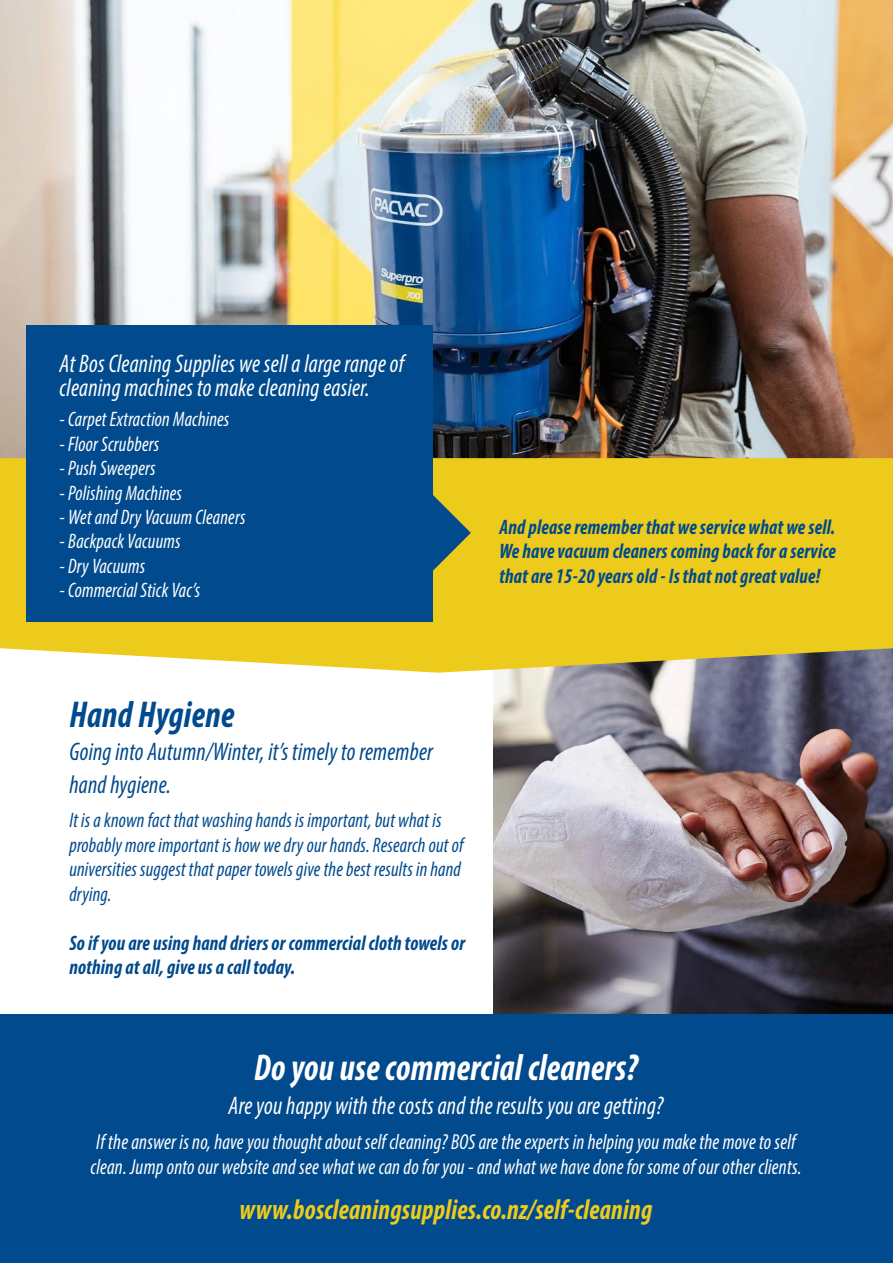
<style>
.page{position:relative;width:893px;height:1263px;background:#fff}
.page>*{position:absolute;margin:0;border:0;box-sizing:border-box;transform-origin:0 0}
.t1{font:italic 700 condensed 37.5px "Myriad Pro";letter-spacing:.01em;color:#fff;scale:.92 1}
.t2{font:italic 700 condensed 37.5px "Myriad Pro";letter-spacing:.01em;color:#004a8d;scale:.92 1}
.t3{font:italic 700 condensed 28.5px "Myriad Pro";letter-spacing:.01em;color:#edcb1c;scale:.92 1}
.t4{font:italic condensed 25.5px/24.5px "Myriad Pro";letter-spacing:.01em;color:#fff;scale:.92 1}
.t5{font:italic condensed 25.5px/33px "Myriad Pro";letter-spacing:.01em;color:#004a8d;scale:.92 1}
.t6{font:italic condensed 21.75px/24.5px "Myriad Pro";letter-spacing:.01em;color:#fff;scale:.92 1}
.t7{font:italic 700 condensed 21px/24.5px "Myriad Pro";letter-spacing:.01em;color:#004a8d;text-align:justify;scale:.92 1}
.t8{font:italic condensed 21px/24.5px "Myriad Pro";letter-spacing:.01em;color:#004a8d;scale:.92 1}
.t9{font:italic condensed 21px "Myriad Pro";letter-spacing:.01em;color:#fff;scale:.92 1}
</style>
<div class="page">
<img style="left:494px;top:673px;width:399px;height:342px">
<img style="left:0;top:0;width:893px;height:458px">
<svg style="left:0;top:458px;width:893px;height:215px;fill:#edcb1c"></svg>
<div style="left:26px;top:326px;width:407px;height:296px;background:#004a8d"></div>
<svg style="left:433px;top:479px;width:38px;height:108px"></svg>
<div style="left:0;top:1015px;width:893px;height:248px;background:#004a8d"></div>
<p class="t4" style="left:60px;top:351px;width:376px">At Bos Cleaning Supplies we sell a large range of cleaning machines to make cleaning easier.</p>
<p class="t9" style="left:60px;top:407px;width:186px">- Carpet Extraction Machines</p>
<p class="t9" style="left:60px;top:431px;width:110px">- Floor Scrubbers</p>
<p class="t9" style="left:60px;top:455px;width:106px">- Push Sweepers</p>
<p class="t9" style="left:60px;top:480px;width:135px">- Polishing Machines</p>
<p class="t9" style="left:60px;top:504px;width:204px">- Wet and Dry Vacuum Cleaners</p>
<p class="t9" style="left:60px;top:529px;width:133px">- Backpack Vacuums</p>
<p class="t9" style="left:60px;top:553px;width:95px">- Dry Vacuums</p>
<p class="t9" style="left:60px;top:578px;width:154px">- Commercial Stick Vac’s</p>
<p class="t7" style="left:499px;top:514px;width:367px">And please remember that we service what we sell.<br>We have vacuum cleaners coming back for a service that are 15-20 years old - Is that not great value!</p>
<h1 class="t2" style="left:69px;top:691px;width:181px">Hand Hygiene</h1>
<p class="t5" style="left:69px;top:734px;width:397px">Going into Autumn/Winter, it’s timely to remember hand hygiene.</p>
<p class="t8" style="left:69px;top:808px;width:430px">It is a known fact that washing hands is important, but what is probably more important is how we dry our hands. Research out of universities suggest that paper towels give the best results in hand drying.</p>
<p class="t7" style="left:69px;top:930px;width:432px">So if you are using hand driers or commercial cloth towels or nothing at all, give us a call today.</p>
<h1 class="t1" style="left:254px;top:1044px;width:419px">Do you use commercial cleaners?</h1>
<p class="t4" style="left:229px;top:1093px;width:474px">Are you happy with the costs and the results you are getting?</p>
<p class="t6" style="left:90px;top:1129px;width:774px">If the answer is no, have you thought about self cleaning? BOS are the experts in helping you make the move to self clean. Jump onto our website and see what we can do for you - and what we have done for some of our other clients.</p>
<h2 class="t3" style="left:239px;top:1192px;width:450px">www.boscleaningsupplies.co.nz/self-cleaning</h2>
</div>
